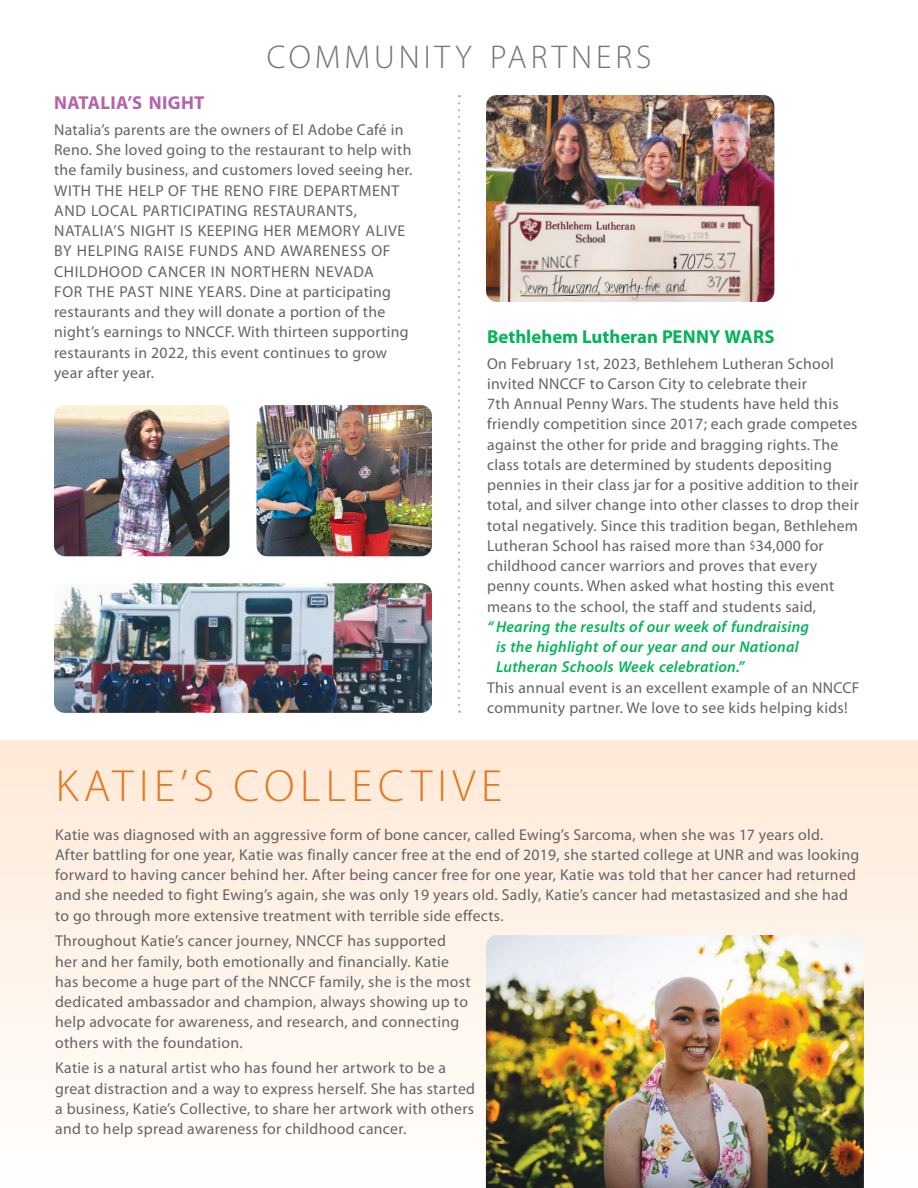
<style>
.page{position:relative;width:918px;height:1188px;background:#fff}
.page>*{position:absolute;margin:0;border:0;box-sizing:border-box;transform-origin:0 0}
.t1{font:300 45.3px "Myriad Pro";letter-spacing:.12em;color:#e47823}
.t2{font:300 33px "Myriad Pro";letter-spacing:.12em;color:#767577}
.t3{font:700 18.75px "Myriad Pro";color:#04b459}
.t4{font:700 18.75px "Myriad Pro";letter-spacing:.02em;color:#b464a9}
.t5{font:15.75px/20.2px "Myriad Pro";letter-spacing:.02em;color:#656365}
.t6{font:italic 600 15.75px/20.2px "Myriad Pro";letter-spacing:.015em;color:#04b459}
.s1{font-size:11.85px}
</style>
<div class="page">
<img style="left:486px;top:95px;width:288px;height:207px">
<div style="left:0;top:740px;width:918px;height:448px;background:linear-gradient(to bottom,#ffe9d7,#fffefe)"></div>
<svg style="left:458px;top:95px;width:2px;height:610px"></svg>
<img style="left:54px;top:583px;width:378px;height:130px">
<img style="left:54px;top:405px;width:176px;height:151px">
<img style="left:256px;top:405px;width:176px;height:151px">
<img style="left:486px;top:935px;width:378px;height:253px">
<h2 class="t2" style="left:266px;top:37px;width:387px">COMMUNITY PARTNERS</h2>
<p class="t4" style="left:54px;top:91px;width:152px">NATALIA’S NIGHT</p>
<p class="t5" style="left:54px;top:119px;width:360px">Natalia’s parents are the owners of El Adobe Café in Reno. She loved going to the restaurant to help with the family business, and customers loved seeing her.<br>WITH THE HELP OF THE RENO FIRE DEPARTMENT AND LOCAL PARTICIPATING RESTAURANTS, NATALIA’S NIGHT IS KEEPING HER MEMORY ALIVE BY HELPING RAISE FUNDS AND AWARENESS OF CHILDHOOD CANCER IN NORTHERN NEVADA<br>FOR THE PAST NINE YEARS. Dine at participating restaurants and they will donate a portion of the night’s earnings to NNCCF. With thirteen supporting restaurants in 2022, this event continues to grow year after year.</p>
<p class="t3" style="left:487px;top:324px;width:289px">Bethlehem Lutheran PENNY WARS</p>
<p class="t5" style="left:487px;top:353px;width:373px">On February 1st, 2023, Bethlehem Lutheran School invited NNCCF to Carson City to celebrate their<br>7th Annual Penny Wars. The students have held this friendly competition since 2017; each grade competes against the other for pride and bragging rights. The class totals are determined by students depositing pennies in their class jar for a positive addition to their total, and silver change into other classes to drop their total negatively. Since this tradition began, Bethlehem Lutheran School has raised more than <span class="s1">$</span>34,000 for childhood cancer warriors and proves that every penny counts. When asked what hosting this event means to the school, the staff and students said,</p>
<p class="t6" style="left:496px;top:616px;width:315px;text-indent:-9px">“ Hearing the results of our week of fundraising is the highlight of our year and our National<br>Lutheran Schools Week celebration.”</p>
<p class="t5" style="left:487px;top:677px;width:374px">This annual event is an excellent example of an NNCCF community partner. We love to see kids helping kids!</p>
<h1 class="t1" style="left:56px;top:759px;width:448px">KATIE’S COLLECTIVE</h1>
<p class="t5" style="left:55px;top:824px;width:806px">Katie was diagnosed with an aggressive form of bone cancer, called Ewing’s Sarcoma, when she was 17 years old.<br>After battling for one year, Katie was finally cancer free at the end of 2019, she started college at UNR and was looking forward to having cancer behind her. After being cancer free for one year, Katie was told that her cancer had returned and she needed to fight Ewing’s again, she was only 19 years old. Sadly, Katie’s cancer had metastasized and she had to go through more extensive treatment with terrible side effects.</p>
<p class="t5" style="left:55px;top:931px;width:417px">Throughout Katie’s cancer journey, NNCCF has supported her and her family, both emotionally and financially. Katie has become a huge part of the NNCCF family, she is the most dedicated ambassador and champion, always showing up to help advocate for awareness, and research, and connecting others with the foundation.</p>
<p class="t5" style="left:55px;top:1058px;width:422px">Katie is a natural artist who has found her artwork to be a great distraction and a way to express herself. She has started a business, Katie’s Collective, to share her artwork with others and to help spread awareness for childhood cancer.</p>
</div>
